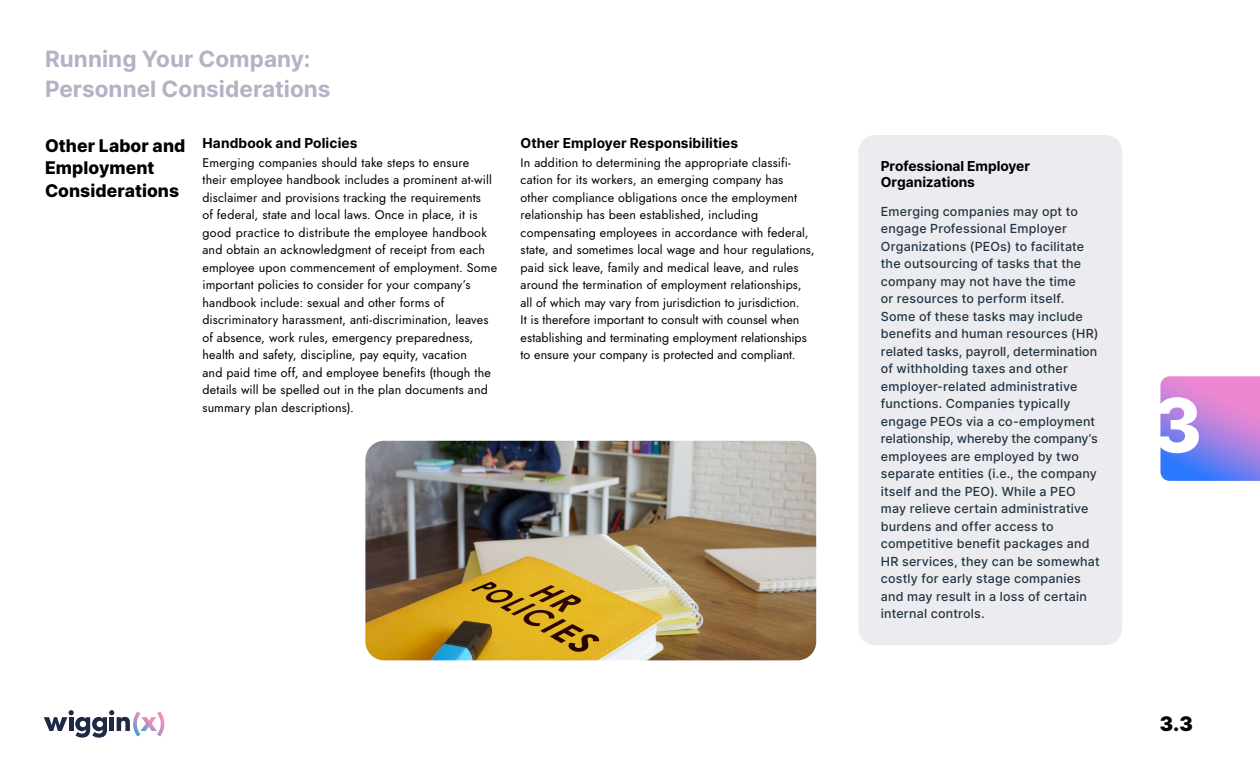
<style>
.page{position:relative;width:1260px;height:765px;background:#fff}
.page>*{position:absolute;margin:0;border:0;box-sizing:border-box;transform-origin:0 0}
.t1{font:800 75px "Inter";color:#fff}
.t2{font:700 22.5px/29.9px "Inter";color:#b2b3c5}
.t3{font:900 20px "Inter";color:#000}
.t4{font:800 17.5px/22.5px "Inter";letter-spacing:.005em;color:#000}
.t5{font:700 13.75px/16.2px "Inter";letter-spacing:.005em;color:#000}
.t6{font:12.5px/17.5px "Jost";letter-spacing:.01em;color:#000}
.t7{font:500 12.5px/17.5px "Inter";letter-spacing:.015em;color:#233343}
</style>
<div class="page">
<svg style="left:44px;top:710px;width:120px;height:28px"></svg>
<div style="left:858px;top:135px;width:264px;height:510px;background:#ececf0;border-radius:17px"></div>
<svg style="left:1161px;top:376px;width:99px;height:105px;background:#a482e2"></svg>
<img style="left:365px;top:441px;width:451px;height:219px">
<h2 class="t2" style="left:45px;top:43px;width:287px">Running Your Company:<br>Personnel Considerations</h2>
<h3 class="t4" style="left:45px;top:134px;width:142px">Other Labor and<br>Employment<br>Considerations</h3>
<p class="t5" style="left:202px;top:135px;width:157px">Handbook and Policies</p>
<p class="t6" style="left:202px;top:154px;width:296px">Emerging companies should take steps to ensure<br>their employee handbook includes a prominent at-will disclaimer and provisions tracking the requirements<br>of federal, state and local laws. Once in place, it is good practice to distribute the employee handbook and obtain an acknowledgment of receipt from each employee upon commencement of employment. Some important policies to consider for your company’s handbook include: sexual and other forms of discriminatory harassment, anti-discrimination, leaves of absence, work rules, emergency preparedness, health and safety, discipline, pay equity, vacation<br>and paid time off, and employee benefits (though the details will be spelled out in the plan documents and summary plan descriptions).</p>
<p class="t5" style="left:521px;top:135px;width:219px">Other Employer Responsibilities</p>
<p class="t6" style="left:521px;top:154px;width:296px">In addition to determining the appropriate classifi&shy;cation for its workers, an emerging company has<br>other compliance obligations once the employment relationship has been established, including compensating employees in accordance with federal, state, and sometimes local wage and hour regulations, paid sick leave, family and medical leave, and rules around the termination of employment relationships, all of which may vary from jurisdiction to jurisdiction.<br>It is therefore important to consult with counsel when establishing and terminating employment relationships to ensure your company is protected and compliant.</p>
<p class="t5" style="left:881px;top:157px;width:151px">Professional Employer<br>Organizations</p>
<p class="t7" style="left:881px;top:202px;width:220px">Emerging companies may opt to engage Professional Employer<br>Organizations (PEOs) to facilitate the outsourcing of tasks that the company may not have the time<br>or resources to perform itself.<br>Some of these tasks may include benefits and human resources (HR) related tasks, payroll, determination of withholding taxes and other employer-related administrative functions. Companies typically engage PEOs via a co-employment relationship, whereby the company’s employees are employed by two separate entities (i.e., the company itself and the PEO). While a PEO may relieve certain administrative burdens and offer access to competitive benefit packages and<br>HR services, they can be somewhat costly for early stage companies and may result in a loss of certain internal controls.</p>
<h1 class="t1" style="left:1152px;top:371px;width:52px">3</h1>
<h3 class="t3" style="left:1160px;top:709px;width:35px">3.3</h3>
</div>
